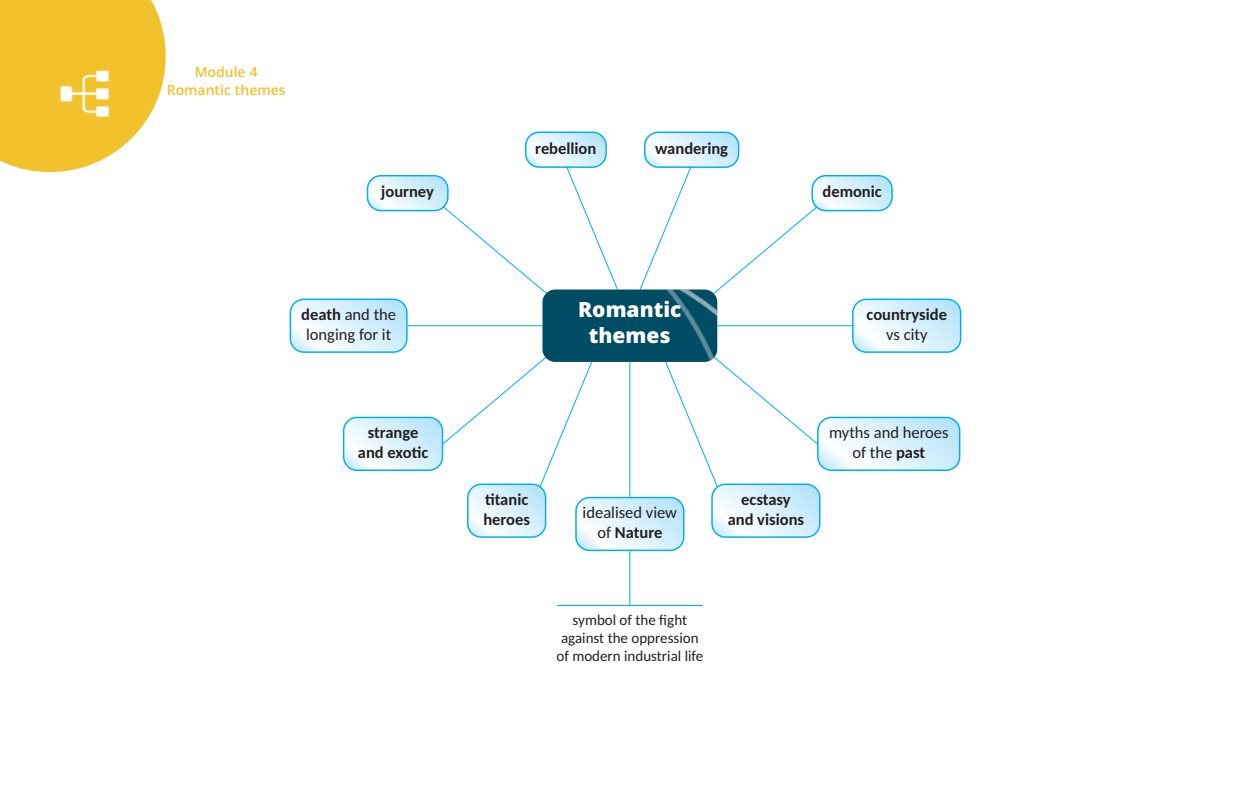
<style>
.page{position:relative;width:1251px;height:796px;background:#fff}
.page>*{position:absolute;margin:0;border:0;box-sizing:border-box;transform-origin:0 0}
.t1{font:800 22.5px/25.5px "Khula";color:#fff;text-align:center}
.t2{font:700 16.5px/19.8px "Carlito";color:#231f20;text-align:center}
.t3{font:16.5px/19.8px "Carlito";color:#231f20;text-align:center}
.t4{font:15px/18px "Carlito";color:#231f20;text-align:center}
.t5{font:600 15px/18px "Khula";color:#f2c22d;text-align:center}
.s1{font-weight:700}
</style>
<div class="page">
<svg style="left:0;top:0;width:166px;height:172px;background:#f3c947"></svg>
<img style="left:59px;top:70px;width:50px;height:48px">
<svg style="left:289px;top:131px;width:672px;height:419px"></svg>
<hr style="left:629px;top:550px;width:1px;height:55px;background:#00aeef">
<hr style="left:557px;top:604px;width:145px;height:1px;background:#00aeef">
<p class="t5" style="left:167px;top:63px;width:120px">Module 4<br>Romantic themes</p>
<p class="t2" style="left:381px;top:181px;width:54px">journey</p>
<p class="t3" style="left:301px;top:304px;width:96px;text-align:left"><span class="s1">death</span> and the longing for it</p>
<p class="t2" style="left:358px;top:422px;width:72px">strange and exotic</p>
<p class="t2" style="left:535px;top:138px;width:63px">rebellion</p>
<p class="t2" style="left:655px;top:138px;width:74px">wandering</p>
<p class="t2" style="left:822px;top:181px;width:61px">demonic</p>
<h1 class="t1" style="left:578px;top:297px;width:105px">Romantic themes</h1>
<p class="t2" style="left:866px;top:304px;width:82px">countryside</p>
<p class="t3" style="left:885px;top:324px;width:43px">vs city</p>
<p class="t2" style="left:483px;top:489px;width:48px;text-align:left">titanic heroes</p>
<p class="t3" style="left:582px;top:502px;width:96px">idealised view of <span class="s1">Nature</span></p>
<p class="t2" style="left:727px;top:489px;width:78px">ecstasy and visions</p>
<p class="t3" style="left:828px;top:422px;width:121px">myths and heroes of the <span class="s1">past</span></p>
<p class="t4" style="left:556px;top:610px;width:148px">symbol of the fight against the oppression of modern industrial life</p>
</div>
